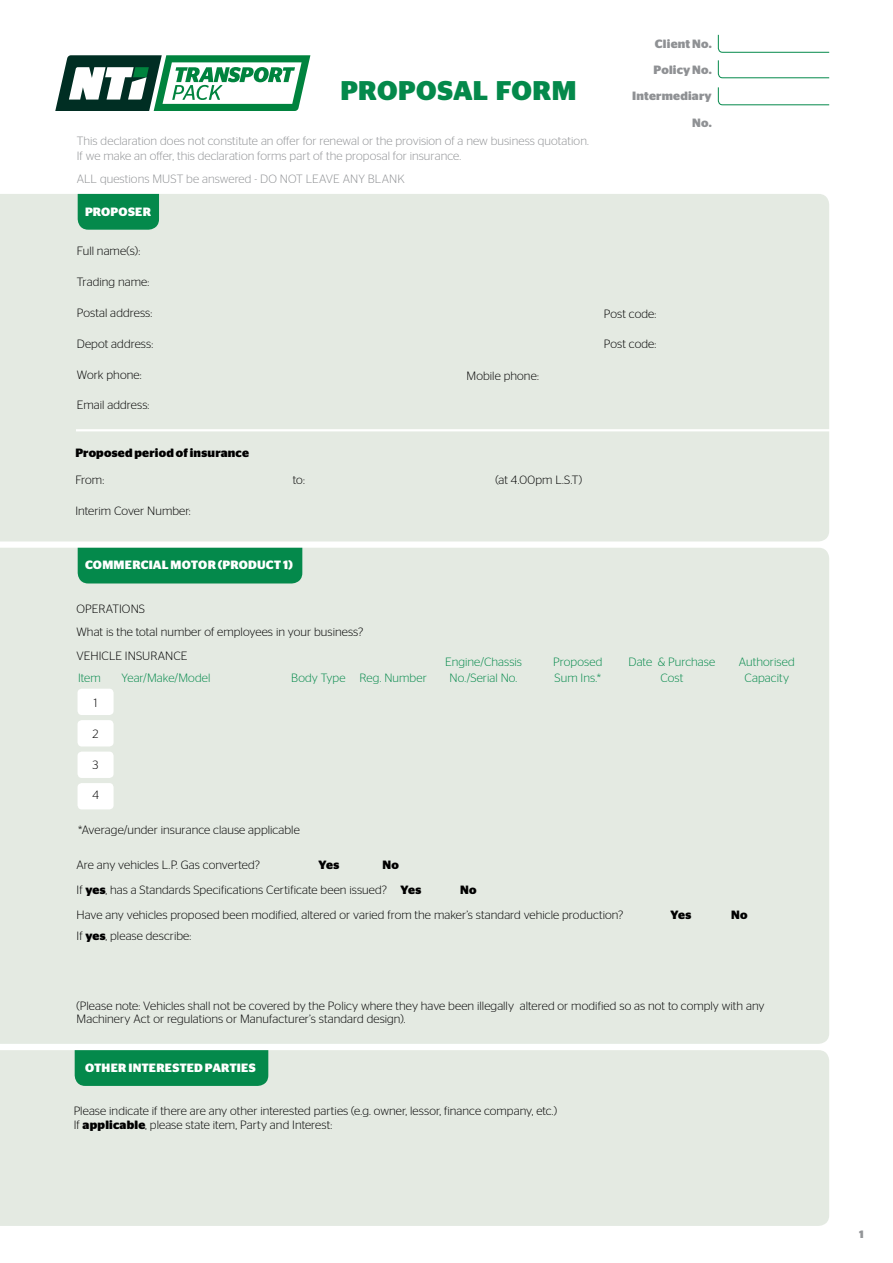
<style>
.page{position:relative;width:893px;height:1263px;background:#fff}
.page>*{position:absolute;margin:0;border:0;box-sizing:border-box;transform-origin:0 0}
.t1{font:700 27px "Stag Sans";letter-spacing:.015em;color:#04894b}
.t2{font:300 12px/24.9px "Stag Sans";letter-spacing:.005em;color:#000}
.t3{font:300 12px/15px "Stag Sans";letter-spacing:.005em;color:#8f9194}
.t4{font:300 12px/15.9px "Stag Sans";letter-spacing:.005em;color:#04894b;text-align:center}
.t5{font:700 12px "Stag Sans";letter-spacing:.015em;color:#fff}
.t6{font:700 12px "Stag Sans";letter-spacing:.02em;color:#000}
.t7{font:700 12px/26.4px "Stag Sans";letter-spacing:.015em;color:#8f9194}
.t8{font:700 10.65px "Stag Sans";color:#939598}
.s1{font-weight:700}
</style>
<div class="page">
<div style="left:0;top:194px;width:829px;height:347px;background:#e4eae2"></div>
<div style="left:78px;top:194px;width:81px;height:36px;background:#04894b"></div>
<div style="left:0;top:548px;width:829px;height:496px;background:#e4eae2"></div>
<div style="left:78px;top:548px;width:224px;height:35px;background:#04894b"></div>
<div style="left:78px;top:689px;width:36px;height:26px;background:#fff;border-radius:4px"></div>
<div style="left:78px;top:720px;width:36px;height:26px;background:#fff;border-radius:4px"></div>
<div style="left:78px;top:752px;width:36px;height:26px;background:#fff;border-radius:4px"></div>
<div style="left:78px;top:783px;width:36px;height:26px;background:#fff;border-radius:4px"></div>
<hr style="left:76px;top:429px;width:773px;height:2px;background:#fff">
<hr style="left:458px;top:360px;width:3px;height:31px;background:#e4eae2">
<svg style="left:718px;top:34px;width:112px;height:19px"></svg>
<svg style="left:718px;top:60px;width:112px;height:19px"></svg>
<svg style="left:718px;top:87px;width:112px;height:19px"></svg>
<div style="left:0;top:1050px;width:829px;height:176px;background:#e4eae2"></div>
<div style="left:75px;top:1050px;width:193px;height:36px;background:#04894b"></div>
<svg style="left:55px;top:55px;width:255px;height:56px"></svg>
<h1 class="t1" style="left:340px;top:75px;width:238px">PROPOSAL FORM</h1>
<p class="t3" style="left:77px;top:133px;width:514px">This declaration does not constitute an offer for renewal or the provision of a new business quotation.<br>If we make an offer, this declaration forms part of the proposal for insurance.</p>
<p class="t3" style="left:77px;top:171px;width:329px">ALL questions MUST be answered - DO NOT LEAVE ANY BLANK</p>
<p class="t5" style="left:85px;top:205px;width:67px">PROPOSER</p>
<p class="t2" style="left:77px;top:238px;width:65px">Full name(s):</p>
<p class="t2" style="left:77px;top:269px;width:74px">Trading name:</p>
<p class="t2" style="left:77px;top:300px;width:77px">Postal address:</p>
<p class="t2" style="left:77px;top:331px;width:78px">Depot address:</p>
<p class="t2" style="left:77px;top:362px;width:66px">Work phone:</p>
<p class="t2" style="left:77px;top:393px;width:74px">Email address:</p>
<p class="t2" style="left:467px;top:363px;width:74px">Mobile phone:</p>
<p class="t6" style="left:75px;top:445px;width:175px">Proposed period of insurance</p>
<p class="t2" style="left:75px;top:468px;width:30px">From:</p>
<p class="t2" style="left:293px;top:468px;width:13px">to:</p>
<p class="t2" style="left:495px;top:468px;width:88px">(at 4.00pm L.S.T)</p>
<p class="t2" style="left:75px;top:499px;width:117px">Interim Cover Number:</p>
<p class="t7" style="left:653px;top:30px;width:60px">Client No.<br>Policy No.</p>
<p class="t7" style="left:632px;top:83px;width:81px;text-align:right">Intermediary<br>No.</p>
<p class="t2" style="left:604px;top:301px;width:54px">Post code:</p>
<p class="t2" style="left:604px;top:331px;width:54px">Post code:</p>
<p class="t5" style="left:85px;top:557px;width:209px">COMMERCIAL MOTOR (PRODUCT 1)</p>
<p class="t2" style="left:77px;top:596px;width:70px">OPERATIONS</p>
<p class="t2" style="left:77px;top:643px;width:112px">VEHICLE INSURANCE</p>
<p class="t2" style="left:77px;top:619px;width:288px">What is the total number of employees in your business?</p>
<p class="t4" style="left:78px;top:669px;width:24px">Item</p>
<p class="t4" style="left:121px;top:669px;width:90px">Year/Make/Model</p>
<p class="t4" style="left:291px;top:669px;width:137px">Body Type Reg. Number</p>
<p class="t2" style="left:94px;top:690px;width:5px">1</p>
<p class="t2" style="left:93px;top:721px;width:8px">2</p>
<p class="t2" style="left:93px;top:752px;width:7px">3</p>
<p class="t2" style="left:92px;top:783px;width:8px">4</p>
<p class="t2" style="left:78px;top:817px;width:223px">*Average/under insurance clause applicable</p>
<p class="t4" style="left:445px;top:654px;width:78px">Engine/Chassis<br>No./Serial No.</p>
<p class="t4" style="left:553px;top:654px;width:51px;text-align:left">Proposed<br>Sum Ins.*</p>
<p class="t4" style="left:629px;top:654px;width:88px">Date &amp; Purchase<br>Cost</p>
<p class="t4" style="left:739px;top:654px;width:57px">Authorised<br>Capacity</p>
<p class="t2" style="left:77px;top:852px;width:185px">Are any vehicles L.P. Gas converted?</p>
<p class="t6" style="left:319px;top:858px;width:22px">Yes</p>
<p class="t2" style="left:77px;top:852px;width:346px;text-indent:306px"><span class="s1">No<br></span>If <span class="s1">yes</span>, has a Standards Specifications Certificate been issued? <span class="s1">Yes</span></p>
<p class="t6" style="left:460px;top:883px;width:18px">No</p>
<p class="t2" style="left:77px;top:902px;width:548px">Have any vehicles proposed been modified, altered or varied from the maker’s standard vehicle production?</p>
<p class="t6" style="left:671px;top:907px;width:22px">Yes</p>
<p class="t6" style="left:731px;top:907px;width:18px">No</p>
<p class="t2" style="left:77px;top:923px;width:116px">If <span class="s1">yes</span>, please describe:</p>
<p class="t2" style="left:77px;top:999px;width:690px;line-height:12.9px">(Please note: Vehicles shall not be covered by the Policy where they have been illegally altered or modified so as not to comply with any<br>Machinery Act or regulations or Manufacturer’s standard design).</p>
<p class="t5" style="left:85px;top:1061px;width:172px">OTHER INTERESTED PARTIES</p>
<p class="t2" style="left:74px;top:1103px;width:485px;line-height:14.4px">Please indicate if there are any other interested parties (e.g. owner, lessor, finance company, etc.)<br>If <span class="s1">applicable</span>, please state item, Party and Interest:</p>
<p class="t8" style="left:859px;top:1228px;width:6px">1</p>
</div>
